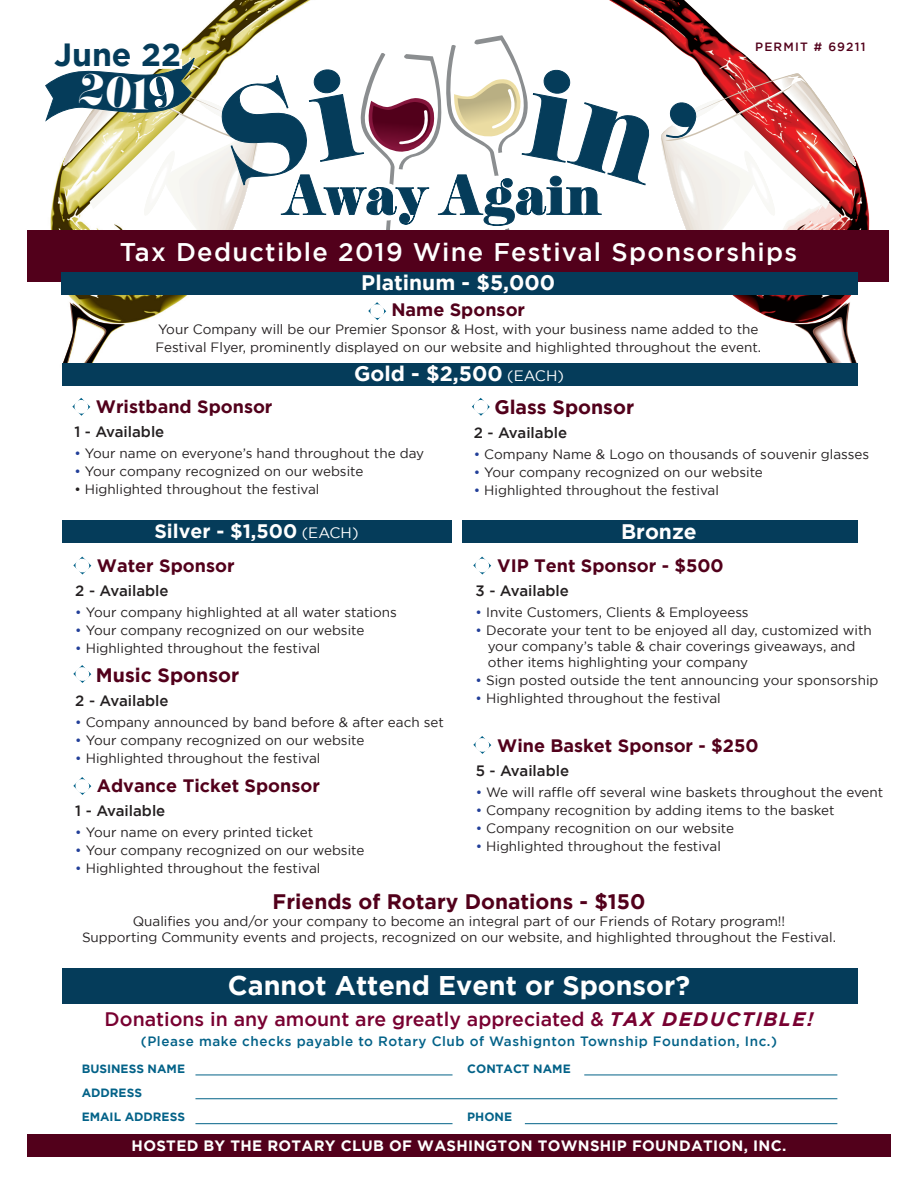
<style>
.page{position:relative;width:918px;height:1188px;background:#fff}
.page>*{position:absolute;margin:0;border:0;box-sizing:border-box;transform-origin:0 0}
.t1{font:700 32.1px "Gotham";color:#053c5a}
.t2{font:700 27px "Gotham";color:#fff}
.t3{font:500 25.5px "Gotham";letter-spacing:.05em;color:#fff}
.t4{font:700 21px "Gotham";color:#fff}
.t5{font:700 21px "Gotham";color:#52001b}
.t6{font:500 19.5px "Gotham";color:#780031}
.t7{font:700 19.5px "Gotham";color:#52001b}
.t8{font:700 19.5px "Gotham";color:#fff}
.t9{font:700 18px "Gotham";color:#52001b}
.t10{font:500 15px "Gotham";color:#231f20}
.t11{font:700 15px "Gotham";letter-spacing:.02em;color:#fff}
.t12{font:13.5px/18px "Gotham";color:#231f20}
.t13{font:500 13.5px "Gotham";letter-spacing:.04em;color:#036288}
.t14{font:700 12px "Gotham";color:#036288}
.t15{font:500 12px "Gotham";letter-spacing:.1em;color:#52001b}
.s1{font-weight:400;font-size:15px}
.s2{color:#223f99}
.s3{font-weight:700;font-style:italic}
</style>
<div class="page">
<img style="left:32px;top:0;width:318px;height:364px">
<svg style="left:62px;top:302px;width:63px;height:62px"></svg>
<img style="left:569px;top:0;width:318px;height:364px">
<svg style="left:794px;top:302px;width:63px;height:62px"></svg>
<svg style="left:661px;top:72px;width:197px;height:159px"></svg>
<svg style="left:281px;top:35px;width:321px;height:196px"></svg>
<svg style="left:258px;top:68px;width:442px;height:118px"></svg>
<div style="left:62px;top:364px;width:796px;height:22px;background:#053c5a"></div>
<div style="left:62px;top:521px;width:389px;height:22px;background:#053c5a"></div>
<div style="left:462px;top:521px;width:396px;height:22px;background:#053c5a"></div>
<div style="left:62px;top:968px;width:796px;height:36px;background:#053c5a"></div>
<div style="left:27px;top:1134px;width:864px;height:22px;background:#52001b"></div>
<hr style="left:195px;top:1075px;width:258px;height:1px;background:#036288">
<hr style="left:195px;top:1098px;width:642px;height:1px;background:#036288">
<hr style="left:195px;top:1123px;width:258px;height:1px;background:#036288">
<div style="left:28px;top:231px;width:861px;height:51px;background:#52001b"></div>
<svg style="left:72px;top:398px;width:18px;height:18px"></svg>
<svg style="left:73px;top:665px;width:18px;height:18px"></svg>
<svg style="left:73px;top:777px;width:18px;height:18px"></svg>
<svg style="left:472px;top:398px;width:18px;height:18px"></svg>
<div style="left:474px;top:400px;width:14px;height:14px;background:#fff;border-radius:50%"></div>
<svg style="left:473px;top:557px;width:18px;height:18px"></svg>
<svg style="left:473px;top:736px;width:18px;height:18px"></svg>
<svg style="left:73px;top:557px;width:18px;height:18px"></svg>
<hr style="left:584px;top:1075px;width:253px;height:1px;background:#036288">
<hr style="left:525px;top:1123px;width:312px;height:1px;background:#036288">
<svg style="left:368px;top:302px;width:18px;height:18px"></svg>
<div style="left:61px;top:273px;width:797px;height:22px;background:#053c5a"></div>
<svg style="left:45px;top:36px;width:213px;height:195px"></svg>
<p class="t1" style="left:54px;top:36px;width:129px">June 22</p>
<p class="t15" style="left:755px;top:40px;width:112px">PERMIT # 69211</p>
<p class="t3" style="left:120px;top:238px;width:679px">Tax Deductible 2019 Wine Festival Sponsorships</p>
<p class="t4" style="left:361px;top:270px;width:195px">Platinum - $5,000</p>
<p class="t9" style="left:391px;top:299px;width:135px">Name Sponsor</p>
<p class="t12" style="left:155px;top:320px;width:607px">Your Company will be our Premier Sponsor &amp; Host, with your business name added to the<br>Festival Flyer, prominently displayed on our website and highlighted throughout the event.</p>
<p class="t4" style="left:354px;top:361px;width:211px">Gold - $2,500 <span class="s1">(EACH)</span></p>
<p class="t9" style="left:96px;top:396px;width:178px">Wristband Sponsor</p>
<p class="t10" style="left:74px;top:423px;width:92px">1 - Available</p>
<p class="t12" style="left:74px;top:444px;width:351px"><span class="s2">•</span> Your name on everyone’s hand throughout the day</p>
<p class="t12" style="left:74px;top:462px;width:291px"><span class="s2">•</span> Your company recognized on our website</p>
<p class="t12" style="left:74px;top:480px;width:247px">• Highlighted throughout the festival</p>
<p class="t7" style="left:494px;top:396px;width:141px">Glass Sponsor</p>
<p class="t10" style="left:474px;top:424px;width:95px">2 - Available</p>
<p class="t12" style="left:474px;top:445px;width:397px"><span class="s2">•</span> Company Name &amp; Logo on thousands of souvenir glasses</p>
<p class="t12" style="left:474px;top:463px;width:291px"><span class="s2">•</span> Your company recognized on our website</p>
<p class="t12" style="left:474px;top:481px;width:247px"><span class="s2">•</span> Highlighted throughout the festival</p>
<p class="t8" style="left:154px;top:520px;width:206px">Silver - $1,500 <span class="s1">(EACH)</span></p>
<p class="t4" style="left:621px;top:519px;width:77px">Bronze</p>
<p class="t9" style="left:97px;top:555px;width:139px">Water Sponsor</p>
<p class="t10" style="left:75px;top:582px;width:95px">2 - Available</p>
<p class="t12" style="left:75px;top:603px;width:323px"><span class="s2">•</span> Your company highlighted at all water stations</p>
<p class="t12" style="left:75px;top:621px;width:291px"><span class="s2">•</span> Your company recognized on our website</p>
<p class="t12" style="left:75px;top:639px;width:247px"><span class="s2">•</span> Highlighted throughout the festival</p>
<p class="t7" style="left:96px;top:664px;width:145px">Music Sponsor</p>
<p class="t10" style="left:75px;top:692px;width:95px">2 - Available</p>
<p class="t12" style="left:75px;top:713px;width:370px"><span class="s2">•</span> Company announced by band before &amp; after each set</p>
<p class="t12" style="left:75px;top:731px;width:291px"><span class="s2">•</span> Your company recognized on our website</p>
<p class="t12" style="left:75px;top:749px;width:247px"><span class="s2">•</span> Highlighted throughout the festival</p>
<p class="t9" style="left:97px;top:776px;width:225px">Advance Ticket Sponsor</p>
<p class="t10" style="left:75px;top:803px;width:92px">1 - Available</p>
<p class="t12" style="left:75px;top:823px;width:240px"><span class="s2">•</span> Your name on every printed ticket</p>
<p class="t12" style="left:75px;top:841px;width:291px"><span class="s2">•</span> Your company recognized on our website</p>
<p class="t12" style="left:75px;top:859px;width:247px"><span class="s2">•</span> Highlighted throughout the festival</p>
<p class="t9" style="left:497px;top:555px;width:228px">VIP Tent Sponsor - $500</p>
<p class="t10" style="left:476px;top:582px;width:95px">3 - Available</p>
<p class="t12" style="left:476px;top:603px;width:275px"><span class="s2">•</span> Invite Customers, Clients &amp; Employeess</p>
<p class="t12" style="left:476px;top:621px;width:398px"><span class="s2">•</span> Decorate your tent to be enjoyed all day, customized with</p>
<p class="t12" style="left:488px;top:637px;width:369px">your company’s table &amp; chair coverings giveaways, and</p>
<p class="t12" style="left:488px;top:653px;width:262px">other items highlighting your company</p>
<p class="t12" style="left:476px;top:671px;width:404px"><span class="s2">•</span> Sign posted outside the tent announcing your sponsorship</p>
<p class="t12" style="left:476px;top:689px;width:247px"><span class="s2">•</span> Highlighted throughout the festival</p>
<p class="t9" style="left:497px;top:735px;width:263px">Wine Basket Sponsor - $250</p>
<p class="t10" style="left:476px;top:762px;width:95px">5 - Available</p>
<p class="t12" style="left:476px;top:783px;width:409px"><span class="s2">•</span> We will raffle off several wine baskets throughout the event</p>
<p class="t12" style="left:476px;top:801px;width:360px"><span class="s2">•</span> Company recognition by adding items to the basket</p>
<p class="t12" style="left:476px;top:819px;width:260px"><span class="s2">•</span> Company recognition on our website</p>
<p class="t12" style="left:476px;top:837px;width:247px"><span class="s2">•</span> Highlighted throughout the festival</p>
<p class="t5" style="left:273px;top:890px;width:374px">Friends of Rotary Donations - $150</p>
<p class="t12" style="left:133px;top:912px;width:654px">Qualifies you and/or your company to become an integral part of our Friends of Rotary program!!</p>
<p class="t12" style="left:82px;top:928px;width:755px">Supporting Community events and projects, recognized on our website, and highlighted throughout the Festival.</p>
<p class="t2" style="left:228px;top:970px;width:464px">Cannot Attend Event or Sponsor?</p>
<p class="t6" style="left:105px;top:1008px;width:710px">Donations in any amount are greatly appreciated &amp; <span class="s3">TAX DEDUCTIBLE!</span></p>
<p class="t13" style="left:141px;top:1033px;width:638px">(Please make checks payable to Rotary Club of Washignton Township Foundation, Inc.)</p>
<p class="t14" style="left:82px;top:1062px;width:105px">BUSINESS NAME</p>
<p class="t14" style="left:82px;top:1086px;width:62px">ADDRESS</p>
<p class="t14" style="left:82px;top:1110px;width:105px">EMAIL ADDRESS</p>
<p class="t14" style="left:467px;top:1062px;width:105px">CONTACT NAME</p>
<p class="t14" style="left:467px;top:1110px;width:46px">PHONE</p>
<p class="t11" style="left:132px;top:1137px;width:656px">HOSTED BY THE ROTARY CLUB OF WASHINGTON TOWNSHIP FOUNDATION, INC.</p>
</div>
